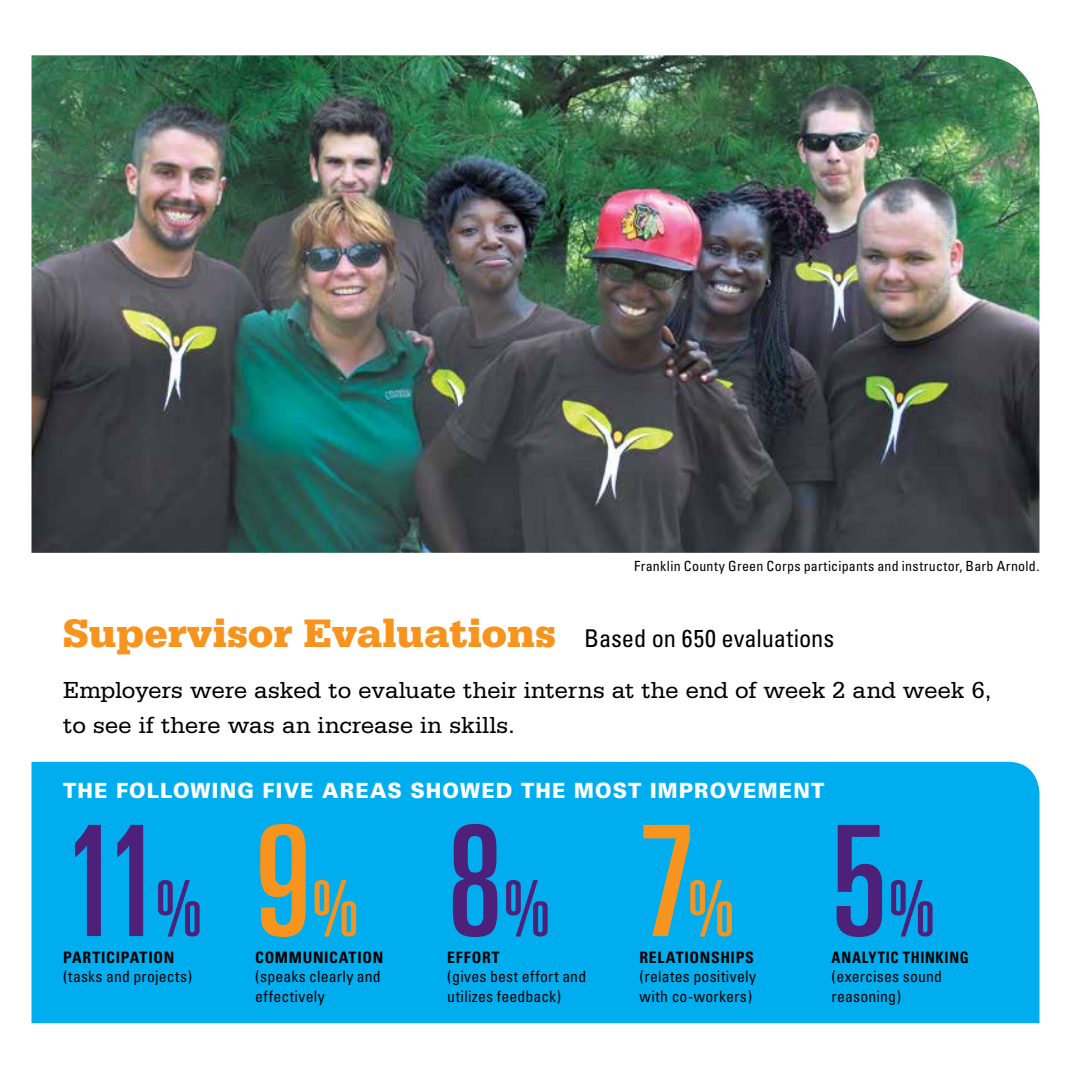
<style>
.page{position:relative;width:1071px;height:1071px;background:#fff}
.page>*{position:absolute;margin:0;border:0;box-sizing:border-box;transform-origin:0 0}
.t1{font:ultra-condensed 154px "Univers";color:#4d207a}
.t2{font:ultra-condensed 154px "Univers";color:#f7941e}
.t3{font:900 42px "Serifa";color:#f7941e}
.t4{font:24.5px/35px "Serifa";letter-spacing:-.01em;color:#000}
.t5{font:900 21px "Univers";letter-spacing:.055em;color:#fff;scale:.95 1}
.t6{font:condensed 15.75px/19.2px "Univers";letter-spacing:.015em;color:#000}
.t7{font:700 condensed 15.75px "Univers";letter-spacing:.06em;color:#000}
.t8{font:700 condensed 15.75px "Univers";letter-spacing:.06em;color:#000;scale:.93 1}
.t9{font:condensed 14px "Univers";letter-spacing:.02em;color:#000}
.s1{font-family:"Univers";font-weight:400;font-stretch:condensed;font-size:24.5px;color:#000}
.s2{font-size:77px}
.s3{color:#f7941e}
.s4{font-size:77px;color:#f7941e}
</style>
<div class="page">
<div style="left:32px;top:762px;width:1008px;height:261px;background:#00aeef"></div>
<img style="left:32px;top:55px;width:1008px;height:498px">
<p class="t9" style="left:634px;top:557px;width:407px">Franklin County Green Corps participants and instructor, Barb Arnold.</p>
<h2 class="t3" style="left:63px;top:609px;width:773px">Supervisor Evaluations <span class="s1">Based on 650 evaluations</span></h2>
<h3 class="t4" style="left:63px;top:672px;width:930px">Employers were asked to evaluate their interns at the end of week 2 and week 6, to see if there was an increase in skills.</h3>
<h3 class="t5" style="left:63px;top:777px;width:803px">THE FOLLOWING FIVE AREAS SHOWED THE MOST IMPROVEMENT</h3>
<h1 class="t1" style="left:63px;top:794px;width:297px">11<span class="s2">%</span> <span class="s3">9</span><span class="s4">%</span></h1>
<p class="t7" style="left:63px;top:948px;width:39px">PARTICIPATIO</p>
<p class="t7" style="left:164px;top:948px;width:12px">N</p>
<p class="t6" style="left:63px;top:967px;width:131px">(tasks and projects)</p>
<h1 class="t1" style="left:447px;top:794px;width:105px">8<span class="s2">%</span></h1>
<p class="t7" style="left:447px;top:948px;width:50px">EFFORT</p>
<p class="t6" style="left:447px;top:967px;width:140px">(gives best effort and utilizes feedback)</p>
<h1 class="t2" style="left:639px;top:794px;width:97px">7<span class="s2">%</span></h1>
<p class="t7" style="left:639px;top:948px;width:36px">RELATIO</p>
<p class="t7" style="left:700px;top:948px;width:40px">NSHIPS</p>
<p class="t6" style="left:639px;top:967px;width:118px">(relates positively with co-workers)</p>
<h1 class="t1" style="left:832px;top:794px;width:105px">5<span class="s2">%</span></h1>
<p class="t8" style="left:832px;top:948px;width:149px">ANALYTIC THINKING</p>
<p class="t6" style="left:832px;top:967px;width:112px">(exercises sound reasoning)</p>
<p class="t7" style="left:255px;top:948px;width:23px">COMM</p>
<p class="t7" style="left:303px;top:948px;width:31px">UNICATIO</p>
<p class="t7" style="left:373px;top:948px;width:12px">N</p>
<p class="t6" style="left:255px;top:967px;width:127px">(speaks clearly and effectively</p>
</div>
